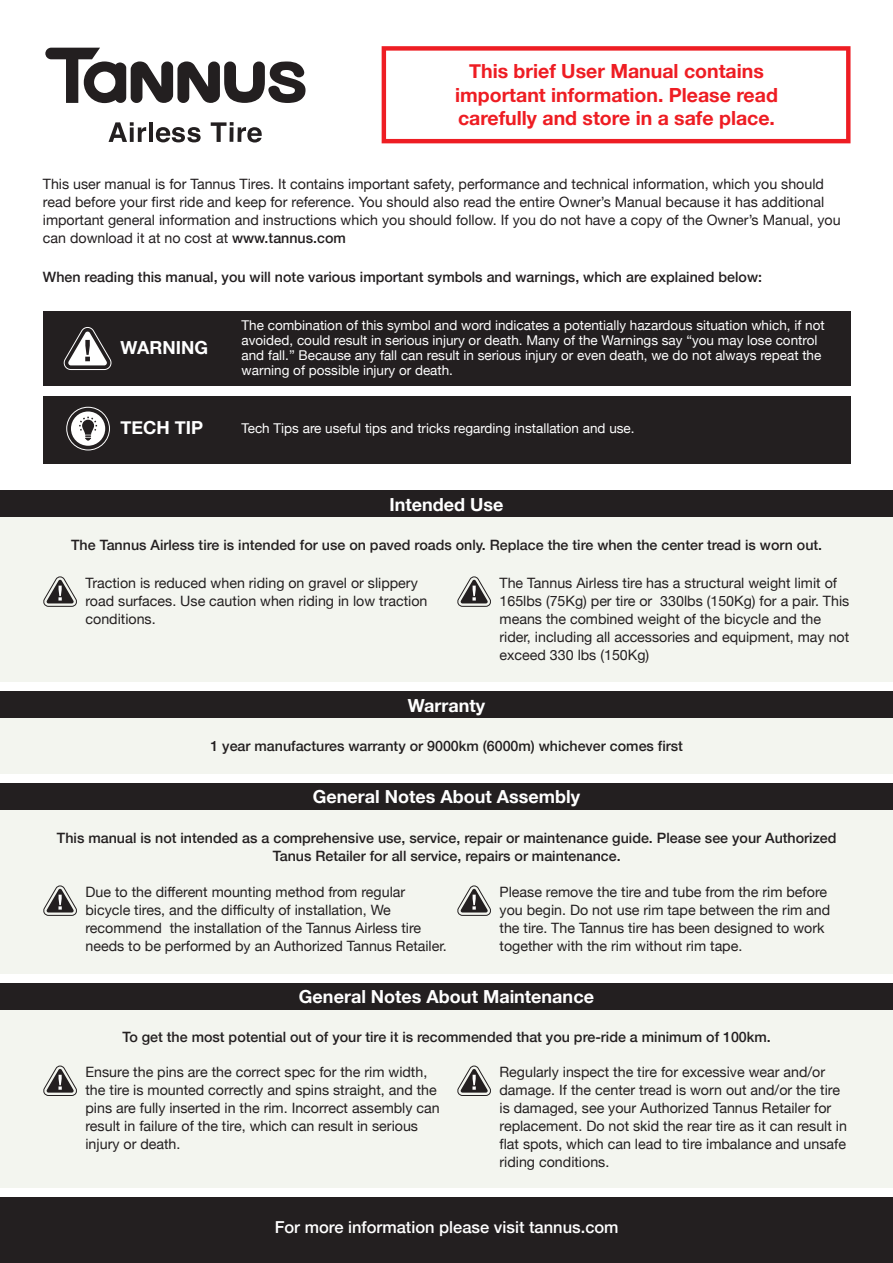
<style>
.page{position:relative;width:893px;height:1263px;background:#fff}
.page>*{position:absolute;margin:0;border:0;box-sizing:border-box;transform-origin:0 0}
.t1{font:700 19.5px/23.4px "Helvetica Neue";color:#ee1d23;text-align:center}
.t2{font:700 18px "Helvetica Neue";color:#fff}
.t3{font:500 16.5px "Helvetica Neue";color:#fff}
.t4{font:14.25px/18px "Helvetica Neue";color:#231f20}
.t5{font:500 14.25px/18px "Helvetica Neue";color:#231f20;text-align:center}
.t6{font:13.5px/15px "Helvetica Neue";color:#fff}
.s1{font-weight:500}
</style>
<div class="page">
<div style="left:0;top:1197px;width:893px;height:66px;background:#231f20"></div>
<svg style="left:109px;top:122px;width:37px;height:20px"></svg>
<hr style="left:149px;top:122px;width:4px;height:20px;background:#231f20">
<svg style="left:156px;top:127px;width:45px;height:15px"></svg>
<svg style="left:211px;top:122px;width:51px;height:21px"></svg>
<svg style="left:45px;top:48px;width:261px;height:55px"></svg>
<svg style="left:382px;top:46px;width:468px;height:97px"></svg>
<div style="left:43px;top:311px;width:807px;height:75px;background:#231f20"></div>
<svg style="left:63px;top:327px;width:49px;height:43px"></svg>
<div style="left:0;top:517px;width:893px;height:164px;background:#f3f5ef"></div>
<div style="left:0;top:490px;width:893px;height:27px;background:#231f20"></div>
<svg style="left:43px;top:576px;width:34px;height:31px"></svg>
<svg style="left:457px;top:576px;width:34px;height:31px"></svg>
<div style="left:0;top:809px;width:893px;height:165px;background:#f3f5ef"></div>
<div style="left:0;top:783px;width:893px;height:27px;background:#231f20"></div>
<svg style="left:43px;top:885px;width:34px;height:31px"></svg>
<svg style="left:457px;top:885px;width:34px;height:31px"></svg>
<div style="left:0;top:1009px;width:893px;height:179px;background:#f3f5ef"></div>
<div style="left:0;top:983px;width:893px;height:26px;background:#231f20"></div>
<svg style="left:43px;top:1065px;width:34px;height:31px"></svg>
<svg style="left:457px;top:1065px;width:34px;height:31px"></svg>
<div style="left:0;top:718px;width:893px;height:56px;background:#f3f5ef"></div>
<div style="left:0;top:692px;width:893px;height:26px;background:#231f20"></div>
<div style="left:43px;top:396px;width:807px;height:67px;background:#231f20"></div>
<div style="left:71px;top:411px;width:34px;height:35px;background:#fff;border-radius:50%"></div>
<div style="left:66px;top:407px;width:44px;height:43px;border:1px solid #fff;border-radius:50%"></div>
<svg style="left:79px;top:417px;width:18px;height:24px"></svg>
<h1 class="t1" style="left:455px;top:60px;width:324px">This brief User Manual contains important information. Please read carefully and store in a safe place.</h1>
<p class="t4" style="left:43px;top:175px;width:799px">This user manual is for Tannus Tires. It contains important safety, performance and technical information, which you should read before your first ride and keep for reference. You should also read the entire Owner’s Manual because it has additional important general information and instructions which you should follow. If you do not have a copy of the Owner’s Manual, you can download it at no cost at <span class="s1">www.tannus.com</span></p>
<p class="t5" style="left:43px;top:267px;width:721px">When reading this manual, you will note various important symbols and warnings, which are explained below:</p>
<p class="t2" style="left:121px;top:334px;width:89px">WARNING</p>
<p class="t6" style="left:242px;top:319px;width:585px">The combination of this symbol and word indicates a potentially hazardous situation which, if not avoided, could result in serious injury or death. Many of the Warnings say “you may lose control and fall.” Because any fall can result in serious injury or even death, we do not always repeat the warning of possible injury or death.</p>
<p class="t2" style="left:121px;top:414px;width:84px">TECH TIP</p>
<p class="t6" style="left:242px;top:421px;width:395px">Tech Tips are useful tips and tricks regarding installation and use.</p>
<p class="t2" style="left:389px;top:490px;width:115px">Intended Use</p>
<p class="t5" style="left:71px;top:535px;width:753px">The Tannus Airless tire is intended for use on paved roads only. Replace the tire when the center tread is worn out.</p>
<p class="t4" style="left:85px;top:574px;width:344px">Traction is reduced when riding on gravel or slippery road surfaces. Use caution when riding in low traction conditions.</p>
<p class="t4" style="left:500px;top:574px;width:351px">The Tannus Airless tire has a structural weight limit of 165lbs (75Kg) per tire or 330lbs (150Kg) for a pair. This means the combined weight of the bicycle and the rider, including all accessories and equipment, may not exceed 330 lbs (150Kg)</p>
<p class="t2" style="left:408px;top:691px;width:79px">Warranty</p>
<p class="t5" style="left:210px;top:736px;width:474px">1 year manufactures warranty or 9000km (6000m) whichever comes first</p>
<p class="t2" style="left:313px;top:783px;width:269px">General Notes About Assembly</p>
<p class="t5" style="left:57px;top:827px;width:781px">This manual is not intended as a comprehensive use, service, repair or maintenance guide. Please see your Authorized<br>Tanus Retailer for all service, repairs or maintenance.</p>
<p class="t4" style="left:85px;top:883px;width:363px">Due to the different mounting method from regular bicycle tires, and the difficulty of installation, We recommend the installation of the Tannus Airless tire needs to be performed by an Authorized Tannus Retailer.</p>
<p class="t4" style="left:500px;top:883px;width:332px">Please remove the tire and tube from the rim before you begin. Do not use rim tape between the rim and the tire. The Tannus tire has been designed to work together with the rim without rim tape.</p>
<p class="t2" style="left:299px;top:982px;width:296px">General Notes About Maintenance</p>
<p class="t5" style="left:123px;top:1027px;width:650px">To get the most potential out of your tire it is recommended that you pre-ride a minimum of 100km.</p>
<p class="t4" style="left:85px;top:1064px;width:356px">Ensure the pins are the correct spec for the rim width, the tire is mounted correctly and spins straight, and the pins are fully inserted in the rim. Incorrect assembly can result in failure of the tire, which can result in serious injury or death.</p>
<p class="t4" style="left:500px;top:1064px;width:349px">Regularly inspect the tire for excessive wear and/or damage. If the center tread is worn out and/or the tire is damaged, see your Authorized Tannus Retailer for replacement. Do not skid the rear tire as it can result in flat spots, which can lead to tire imbalance and unsafe riding conditions.</p>
<p class="t3" style="left:275px;top:1214px;width:345px">For more information please visit tannus.com</p>
</div>
